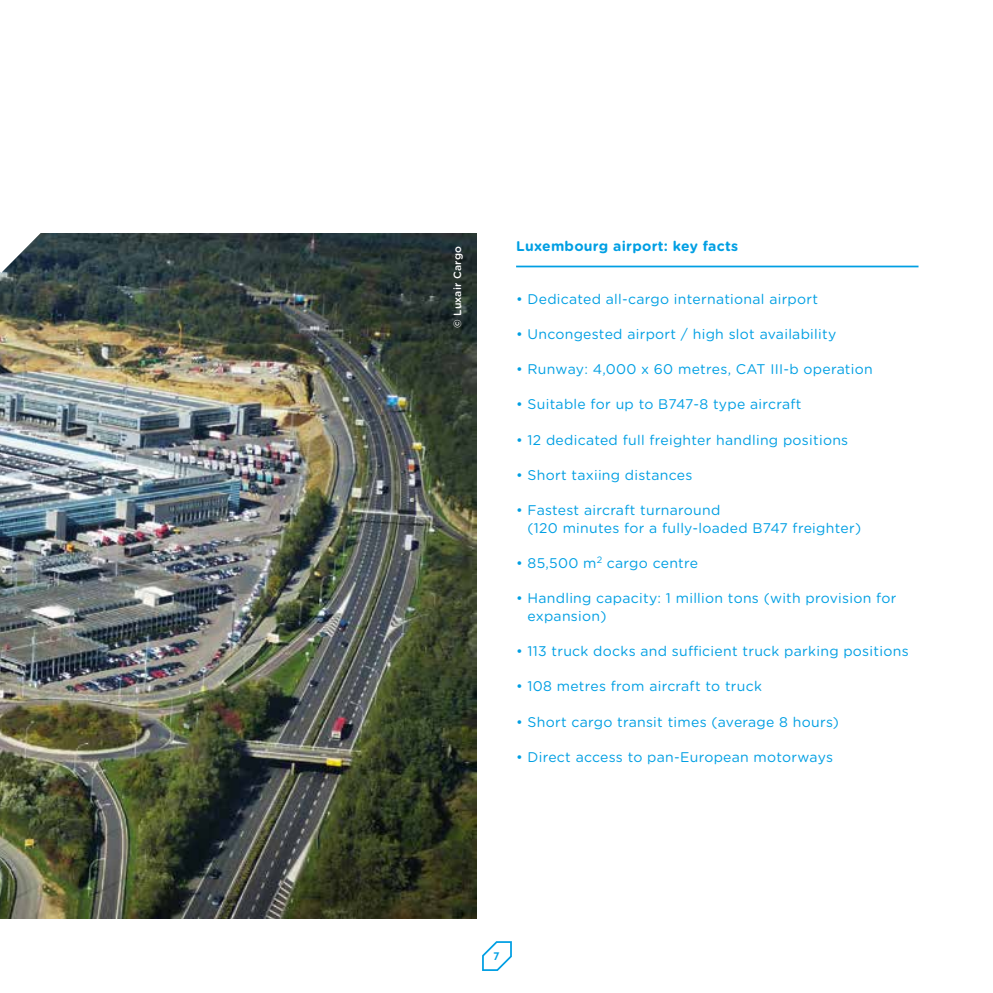
<style>
.page{position:relative;width:993px;height:993px;background:#fff}
.page>*{position:absolute;margin:0;border:0;box-sizing:border-box;transform-origin:0 0}
.t1{font:14px/17.7px "Gotham Rounded";letter-spacing:.02em;color:#009fe3}
.t2{font:700 14px "Gotham Rounded";letter-spacing:.02em;color:#009fe3}
.t3{font:700 13.12px "Verlag";color:#009fe3}
.t4{font:500 10.5px "Gotham Rounded";letter-spacing:.02em;color:#fff}
</style>
<div class="page">
<svg style="left:482px;top:941px;width:30px;height:30px"></svg>
<img style="left:0;top:233px;width:476px;height:685px">
<hr style="left:516px;top:265px;width:402px;height:2px;background:#009fe3">
<svg style="left:1px;top:233px;width:238px;height:40px"></svg>
<svg style="left:0;top:233px;width:1px;height:40px"></svg>
<p class="t4" style="left:450px;top:328px;width:84px;rotate:-90deg">© Luxair Cargo</p>
<p class="t2" style="left:516px;top:235px;width:224px">Luxembourg airport: key facts</p>
<p class="t1" style="left:516px;top:289px;width:303px">• Dedicated all-cargo international airport</p>
<p class="t1" style="left:516px;top:324px;width:321px">• Uncongested airport / high slot availability</p>
<p class="t1" style="left:516px;top:359px;width:358px">• Runway: 4,000 x 60 metres, CAT III-b operation</p>
<p class="t1" style="left:516px;top:395px;width:287px">• Suitable for up to B747-8 type aircraft</p>
<p class="t1" style="left:516px;top:430px;width:333px">• 12 dedicated full freighter handling positions</p>
<p class="t1" style="left:516px;top:465px;width:178px">• Short taxiing distances</p>
<p class="t1" style="left:527px;top:500px;width:335px;text-indent:-11px">• Fastest aircraft turnaround<br>(120 minutes for a fully-loaded B747 freighter)</p>
<p class="t1" style="left:516px;top:553px;width:183px">• 85,500 m<sup>2</sup> cargo centre</p>
<p class="t1" style="left:527px;top:588px;width:370px;text-indent:-11px">• Handling capacity: 1 million tons (with provision for expansion)</p>
<p class="t1" style="left:516px;top:641px;width:394px">• 113 truck docks and sufficient truck parking positions</p>
<p class="t1" style="left:516px;top:676px;width:247px">• 108 metres from aircraft to truck</p>
<p class="t1" style="left:516px;top:712px;width:324px">• Short cargo transit times (average 8 hours)</p>
<p class="t1" style="left:516px;top:747px;width:318px">• Direct access to pan-European motorways</p>
<p class="t3" style="left:493px;top:944px;width:8px">7</p>
</div>
